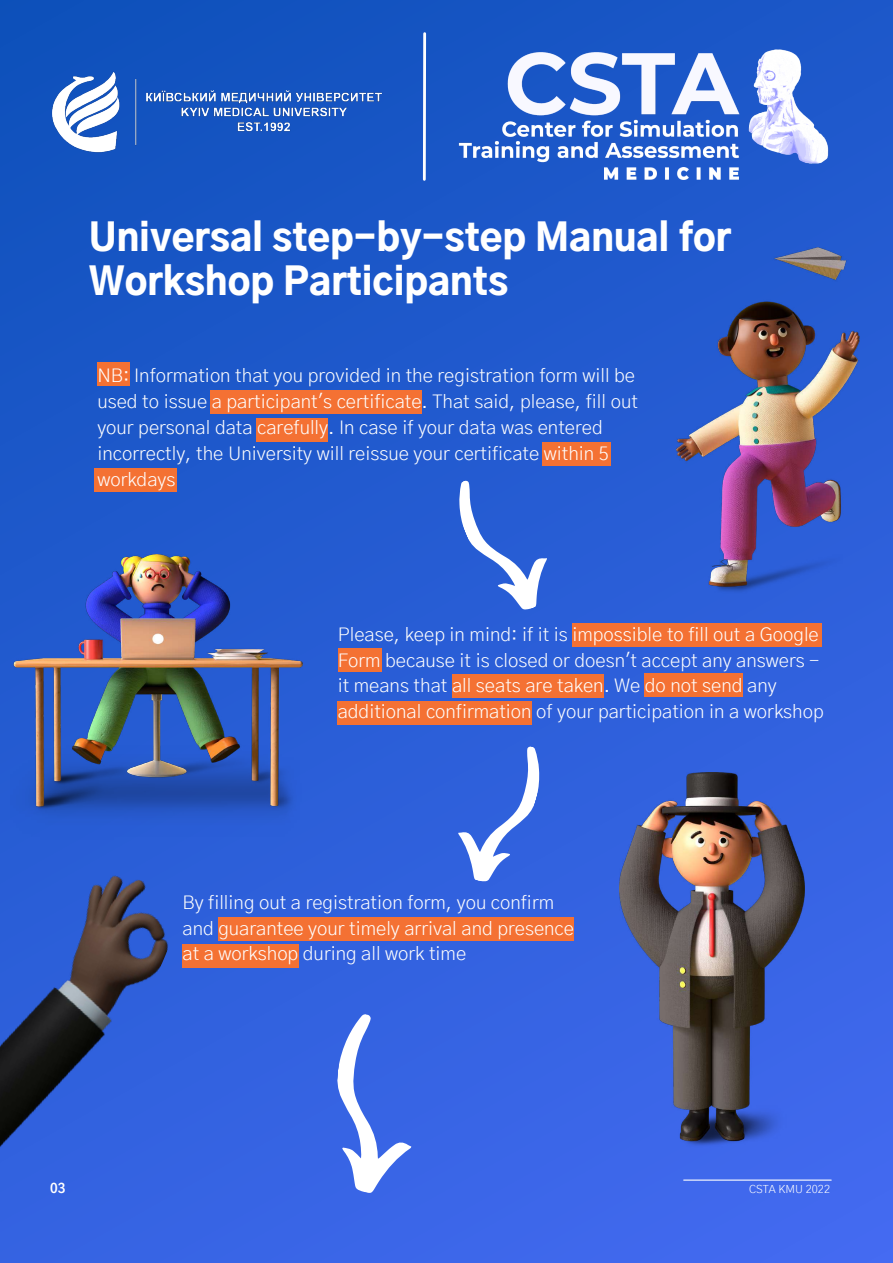
<style>
.page{position:relative;width:893px;height:1263px;background:#fff}
.page>*{position:absolute;margin:0;border:0;box-sizing:border-box;transform-origin:0 0}
.t1{font:900 37.2px/43.6px "Gothic A1";color:#fff}
.t2{font:300 18.75px/25.9px "Gothic A1";color:#fefefe}
.t3{font:700 13.05px "Gothic A1";color:#fff}
.t4{font:300 11.18px "Gothic A1";color:#fff}
</style>
<div class="page">
<div style="left:0;top:0;width:893px;height:1263px;background:linear-gradient(to bottom,#1353c0,#3f68eb)"></div>
<img style="left:455px;top:46px;width:377px;height:120px">
<img style="left:44px;top:58px;width:346px;height:108px">
<svg style="left:421px;top:31px;width:6px;height:151px"></svg>
<img style="left:11px;top:555px;width:292px;height:284px">
<img style="left:676px;top:247px;width:184px;height:346px">
<hr style="left:683px;top:1179px;width:148px;height:2px;background:#fefefe">
<img style="left:620px;top:773px;width:184px;height:374px">
<img style="left:0;top:839px;width:188px;height:374px">
<div style="left:94px;top:468px;width:83px;height:23px;background:#f47133"></div>
<div style="left:257px;top:418px;width:71px;height:23px;background:#f47133"></div>
<div style="left:210px;top:390px;width:211px;height:24px;background:#f47133"></div>
<div style="left:97px;top:362px;width:33px;height:23px;background:#f47133"></div>
<div style="left:452px;top:674px;width:151px;height:23px;background:#f47133"></div>
<div style="left:572px;top:623px;width:249px;height:23px;background:#f47133"></div>
<div style="left:338px;top:648px;width:44px;height:23px;background:#f47133"></div>
<div style="left:644px;top:673px;width:99px;height:24px;background:#f47133"></div>
<div style="left:337px;top:702px;width:195px;height:23px;background:#f47133"></div>
<svg style="left:447px;top:463px;width:115px;height:158px"></svg>
<svg style="left:447px;top:733px;width:103px;height:157px"></svg>
<div style="left:182px;top:944px;width:116px;height:23px;background:#f47133"></div>
<div style="left:218px;top:917px;width:356px;height:23px;background:#f47133"></div>
<svg style="left:326px;top:1012px;width:98px;height:185px"></svg>
<img style="left:605px;top:167px;width:134px;height:12px">
<div style="left:542px;top:442px;width:69px;height:24px;background:#f47133"></div>
<h1 class="t1" style="left:89px;top:214px;width:644px">Universal step-by-step Manual for<br>Workshop Participants</h1>
<p class="t2" style="left:97px;top:364px;width:542px">NB: Information that you provided in the registration form will be used to issue a participant's certificate. That said, please, fill out your personal data carefully. In case if your data was entered incorrectly, the University will reissue your certificate within 5 workdays</p>
<p class="t2" style="left:338px;top:620px;width:487px">Please, keep in mind: if it is impossible to fill out a Google Form because it is closed or doesn't accept any answers - it means that all seats are taken. We do not send any additional confirmation of your participation in a workshop</p>
<p class="t2" style="left:182px;top:888px;width:393px">By filling out a registration form, you confirm and guarantee your timely arrival and presence at a workshop during all work time</p>
<p class="t3" style="left:50px;top:1182px;width:17px">03</p>
<p class="t4" style="left:749px;top:1184px;width:82px">CSTA KMU 2022</p>
</div>
